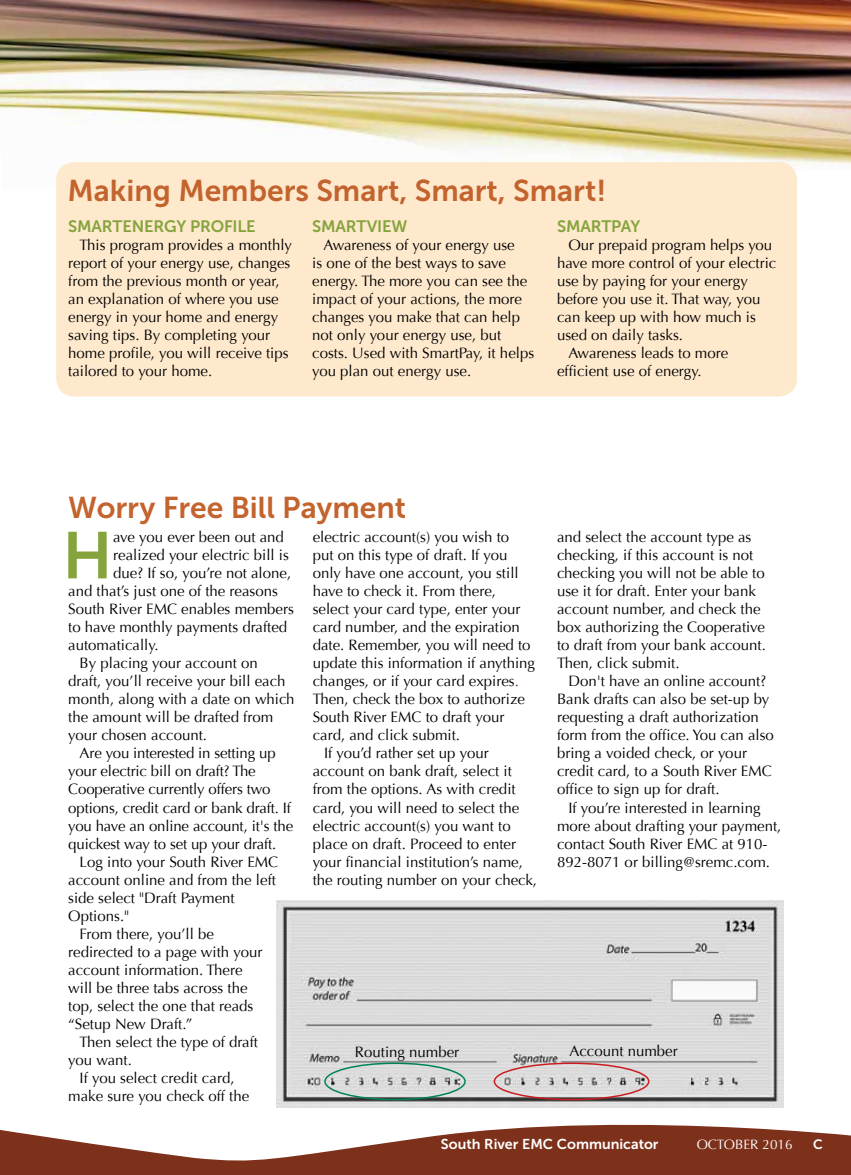
<style>
.page{position:relative;width:851px;height:1175px;background:#fff}
.page>*{position:absolute;margin:0;border:0;box-sizing:border-box;transform-origin:0 0}
.t1{font:65.7px "Museo Sans 700";color:#86a43d}
.t2{font:30px "Museo Sans 700";color:#c3632d}
.t3{font:16.5px "Museo Sans 700";letter-spacing:-.01em;color:#86a43d}
.t4{font:15px/18px "Optima";color:#000}
.t5{font:14.25px "Museo Sans 700";color:#fff}
.t6{font:13.5px "Optima";color:#fff}
.t7{font:13.5px "Museo Sans 700";color:#fff}
.s1{color:#7e311a}
</style>
<div class="page">
<svg style="left:0;top:1107px;width:850px;height:67px;fill:#7e311a"></svg>
<img style="left:0;top:0;width:850px;height:189px">
<div style="left:56px;top:162px;width:740px;height:234px;background:#fee9cd;border-radius:18px"></div>
<img style="left:276px;top:900px;width:507px;height:207px">
<div style="left:324px;top:1062px;width:141px;height:38px;border:2px solid #008457;border-radius:50%"></div>
<div style="left:493px;top:1062px;width:156px;height:38px;border:2px solid #cb1c22;border-radius:50%"></div>
<h2 class="t2" style="left:68px;top:174px;width:540px">Making Members Smart, Smart, Smart!</h2>
<p class="t3" style="left:68px;top:217px;width:189px">SMARTENERGY PROFILE</p>
<p class="t4" style="left:68px;top:236px;width:225px;text-indent:11px">This program provides a monthly report of your energy use, changes from the previous month or year, an explanation of where you use energy in your home and energy saving tips. By completing your home profile, you will receive tips tailored to your home.</p>
<p class="t3" style="left:312px;top:217px;width:97px">SMARTVIEW</p>
<p class="t4" style="left:312px;top:236px;width:223px;text-indent:11px">Awareness of your energy use<br>is one of the best ways to save energy. The more you can see the impact of your actions, the more changes you make that can help not only your energy use, but costs. Used with SmartPay, it helps you plan out energy use.</p>
<p class="t3" style="left:557px;top:217px;width:85px">SMARTPAY</p>
<p class="t4" style="left:568px;top:236px;width:205px">Our prepaid program helps you</p>
<p class="t4" style="left:557px;top:254px;width:221px">have more control of your electric</p>
<p class="t4" style="left:557px;top:272px;width:192px">use by paying for your energy</p>
<p class="t4" style="left:557px;top:290px;width:205px">before you use it. That way, you</p>
<p class="t4" style="left:557px;top:308px;width:200px">can keep up with how much is</p>
<p class="t4" style="left:557px;top:326px;width:127px">used on daily tasks.</p>
<p class="t4" style="left:568px;top:344px;width:161px">Awareness leads to more</p>
<p class="t4" style="left:557px;top:362px;width:146px">efficient use of energy.</p>
<h2 class="t2" style="left:68px;top:490px;width:339px">Worry Free Bill Payment</h2>
<h1 class="t1" style="left:62px;top:519px;width:52px">H</h1>
<p class="t4" style="left:113px;top:528px;width:172px">ave you ever been out and</p>
<p class="t4" style="left:313px;top:528px;width:198px">electric account(s) you wish to</p>
<p class="t4" style="left:313px;top:546px;width:196px">put on this type of draft. If you</p>
<p class="t4" style="left:313px;top:564px;width:207px">only have one account, you still</p>
<p class="t4" style="left:313px;top:582px;width:185px">have to check it. From there,</p>
<p class="t4" style="left:313px;top:600px;width:209px">select your card type, enter your</p>
<p class="t4" style="left:313px;top:618px;width:209px">card number, and the expiration</p>
<p class="t4" style="left:313px;top:636px;width:219px">date. Remember, you will need to</p>
<p class="t4" style="left:313px;top:654px;width:224px">update this information if anything</p>
<p class="t4" style="left:313px;top:672px;width:208px">changes, or if your card expires<span class="s1">.</span></p>
<p class="t4" style="left:313px;top:690px;width:214px">Then, check the box to authorize</p>
<p class="t4" style="left:313px;top:708px;width:193px">South River EMC to draft your</p>
<p class="t4" style="left:313px;top:726px;width:149px">card, and click submit.</p>
<p class="t4" style="left:324px;top:744px;width:166px">If you’d rather set up your</p>
<p class="t4" style="left:313px;top:762px;width:201px">account on bank draft, select it</p>
<p class="t4" style="left:313px;top:780px;width:204px">from the options. As with credit</p>
<p class="t4" style="left:313px;top:798px;width:208px">card, you will need to select the</p>
<p class="t4" style="left:313px;top:816px;width:199px">electric account(s) you want to</p>
<p class="t4" style="left:313px;top:834px;width:205px">place on draft. Proceed to enter</p>
<p class="t4" style="left:313px;top:852px;width:212px">your financial institution’s name,</p>
<p class="t4" style="left:313px;top:870px;width:226px">the routing number on your check,</p>
<p class="t4" style="left:557px;top:528px;width:210px">and select the account type as checking, if this account is not checking you will not be able to use it for draft. Enter your bank account number, and check the box authorizing the Cooperative to draft from your bank account.<br>Then, click submit.</p>
<p class="t4" style="left:557px;top:672px;width:218px;text-indent:11px">Don't have an online account?<br>Bank drafts can also be set-up by requesting a draft authorization form from the office. You can also bring a voided check, or your credit card, to a South River EMC office to sign up for draft.</p>
<p class="t4" style="left:557px;top:798px;width:226px;text-indent:11px">If you’re interested in learning more about drafting your payment, contact South River EMC at 910-<br>892-8071 or billing@sremc.com.</p>
<p class="t4" style="left:113px;top:546px;width:177px">realized your electric bill is</p>
<p class="t4" style="left:113px;top:564px;width:179px">due? If so, you’re not alone,</p>
<p class="t4" style="left:68px;top:582px;width:211px">and that’s just one of the reasons</p>
<p class="t4" style="left:68px;top:600px;width:227px">South River EMC enables members</p>
<p class="t4" style="left:68px;top:618px;width:220px">to have monthly payments drafted</p>
<p class="t4" style="left:68px;top:636px;width:92px">automatically.</p>
<p class="t4" style="left:80px;top:654px;width:180px">By placing your account on</p>
<p class="t4" style="left:68px;top:672px;width:218px">draft, you’ll receive your bill each</p>
<p class="t4" style="left:68px;top:690px;width:228px">month, along with a date on which</p>
<p class="t4" style="left:68px;top:708px;width:206px">the amount will be drafted from</p>
<p class="t4" style="left:68px;top:726px;width:140px">your chosen account.</p>
<p class="t4" style="left:80px;top:744px;width:198px">Are you interested in setting up</p>
<p class="t4" style="left:68px;top:762px;width:189px">your electric bill on draft? The</p>
<p class="t4" style="left:68px;top:780px;width:204px">Cooperative currently offers two</p>
<p class="t4" style="left:68px;top:798px;width:224px">options, credit card or bank draft. If</p>
<p class="t4" style="left:68px;top:816px;width:226px">you have an online account, it's the</p>
<p class="t4" style="left:68px;top:834px;width:209px">quickest way to set up your draft.</p>
<p class="t4" style="left:80px;top:852px;width:200px">Log into your South River EMC</p>
<p class="t4" style="left:68px;top:870px;width:209px">account online and from the left</p>
<p class="t4" style="left:68px;top:888px;width:168px">side select "Draft Payment</p>
<p class="t4" style="left:68px;top:906px;width:62px">Options."</p>
<p class="t4" style="left:80px;top:924px;width:136px">From there, you’ll be</p>
<p class="t4" style="left:68px;top:942px;width:195px">redirected to a page with your</p>
<p class="t4" style="left:68px;top:960px;width:176px">account information. There</p>
<p class="t4" style="left:68px;top:978px;width:181px">will be three tabs across the</p>
<p class="t4" style="left:68px;top:996px;width:187px">top, select the one that reads</p>
<p class="t4" style="left:68px;top:1014px;width:126px">“Setup New Draft.”</p>
<p class="t4" style="left:80px;top:1032px;width:180px">Then select the type of draft</p>
<p class="t4" style="left:68px;top:1050px;width:65px">you want.</p>
<p class="t4" style="left:80px;top:1068px;width:156px">If you select credit card,</p>
<p class="t4" style="left:68px;top:1086px;width:182px">make sure you check off the</p>
<p class="t4" style="left:355px;top:1043px;width:106px">Routing number</p>
<p class="t4" style="left:569px;top:1041px;width:110px">Account number</p>
<p class="t5" style="left:441px;top:1136px;width:219px">South River EMC Communicator</p>
<p class="t6" style="left:696px;top:1137px;width:97px">OCTOBER 2016</p>
<p class="t7" style="left:813px;top:1137px;width:11px">C</p>
</div>
